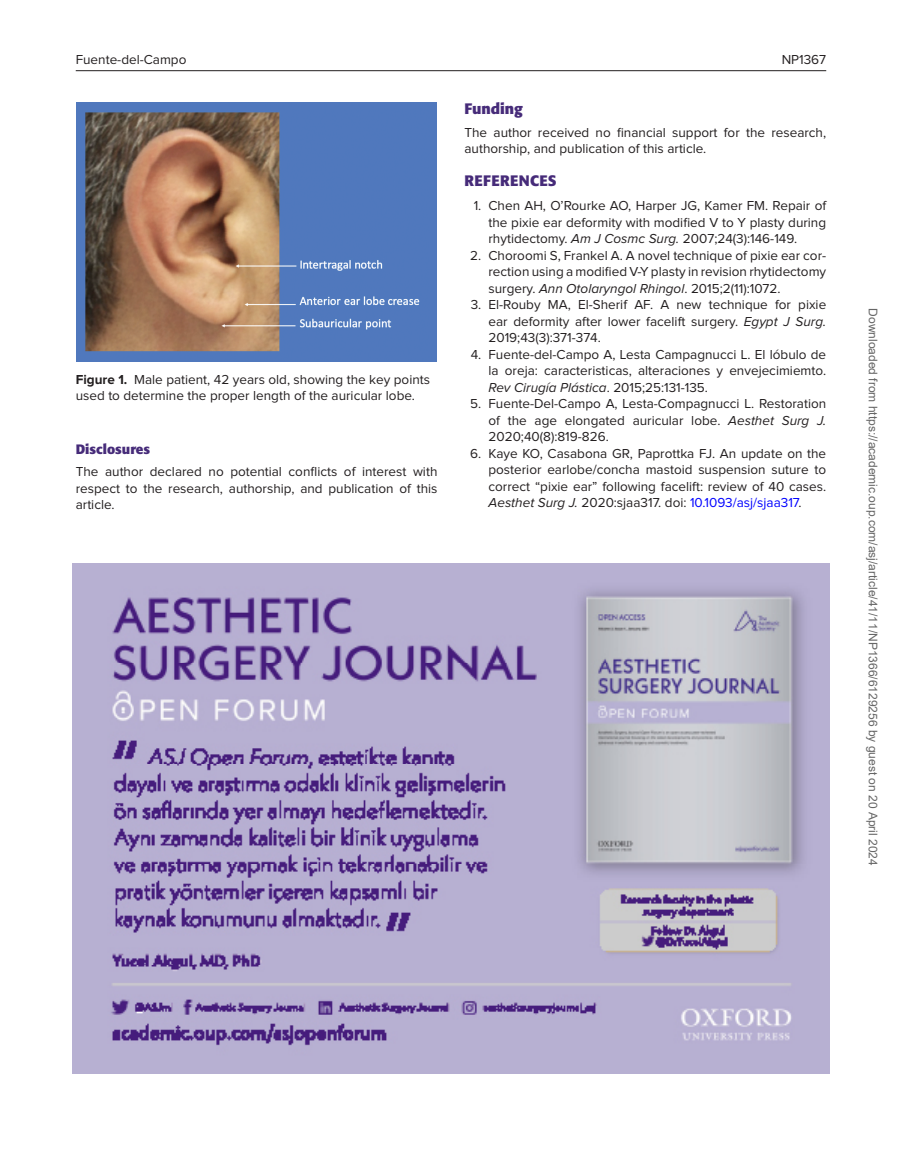
<style>
.page{position:relative;width:902px;height:1174px;background:#fff}
.page>*{position:absolute;margin:0;border:0;box-sizing:border-box;transform-origin:0 0}
.t1{font:700 15px "Formata";letter-spacing:.02em;color:#462b79}
.t2{font:700 15px "Formata";color:#462b79}
.t3{font:13.5px/16.5px "Proxima Nova";color:#231f20;text-align:justify}
.t4{font:700 13.5px "Formata";color:#462b79}
.t5{font:12px "Arial";color:#666}
.s1{font-weight:700}
.s2{font-style:italic}
.s3{color:#00f}
</style>
<div class="page">
<hr style="left:76px;top:70px;width:750px;height:1px;background:#231f20">
<img style="left:76px;top:102px;width:361px;height:260px">
<img style="left:73px;top:563px;width:756px;height:510px">
<p class="t3" style="left:76px;top:52px;width:112px">Fuente-del-Campo</p>
<p class="t3" style="left:781px;top:52px;width:46px">NP1367</p>
<p class="t3" style="left:76px;top:372px;width:356px;line-height:15.8px"><span class="s1">Figure 1.</span> Male patient, 42 years old, showing the key points used to determine the proper length of the auricular lobe.</p>
<p class="t4" style="left:76px;top:440px;width:76px">Disclosures</p>
<p class="t3" style="left:76px;top:464px;width:363px">The author declared no potential conflicts of interest with respect to the research, authorship, and publication of this article.</p>
<p class="t2" style="left:464px;top:99px;width:60px">Funding</p>
<p class="t3" style="left:464px;top:124px;width:363px">The author received no financial support for the research, authorship, and publication of this article.</p>
<p class="t1" style="left:464px;top:171px;width:94px">REFERENCES</p>
<p class="t3" style="left:488px;top:198px;width:339px;text-indent:-15px">1. Chen AH, O’Rourke AO, Harper JG, Kamer FM. Repair of the pixie ear deformity with modified V to Y plasty during rhytidectomy. <span class="s2">Am J Cosmc Surg.</span> 2007;24(3):146-149.</p>
<p class="t3" style="left:488px;top:247px;width:339px;text-indent:-18px">2. Choroomi S, Frankel A. A novel technique of pixie ear cor&shy;rection using a modified V-Y plasty in revision rhytidectomy surgery. <span class="s2">Ann Otolaryngol Rhingol</span>. 2015;2(11):1072.</p>
<p class="t3" style="left:488px;top:297px;width:339px;text-indent:-18px">3. El-Rouby MA, El-Sherif AF. A new technique for pixie ear deformity after lower facelift surgery. <span class="s2">Egypt J Surg.<br></span>2019;43(3):371-374.</p>
<p class="t3" style="left:488px;top:346px;width:339px;text-indent:-18px">4. Fuente-del-Campo A, Lesta Campagnucci L. El lóbulo de la oreja: caracteristicas, alteraciones y envejecimiemto.<br><span class="s2">Rev Cirugía Plástica</span>. 2015;25:131-135.</p>
<p class="t3" style="left:488px;top:396px;width:339px;text-indent:-18px">5. Fuente-Del-Campo A, Lesta-Compagnucci L. Restoration of the age elongated auricular lobe. <span class="s2">Aesthet Surg J.<br></span>2020;40(8):819-826.</p>
<p class="t3" style="left:488px;top:445px;width:339px;text-indent:-18px">6. Kaye KO, Casabona GR, Paprottka FJ. An update on the posterior earlobe/concha mastoid suspension suture to correct “pixie ear” following facelift: review of 40 cases.<br><span class="s2">Aesthet Surg J.</span> 2020:sjaa317. doi: <span class="s3">10.1093/asj/sjaa317</span>.</p>
<p class="t5" style="left:877px;top:308px;width:559px;rotate:90deg">Downloaded from https://academic.oup.com/asj/article/41/11/NP1366/6129256 by guest on 20 April 2024</p>
</div>
